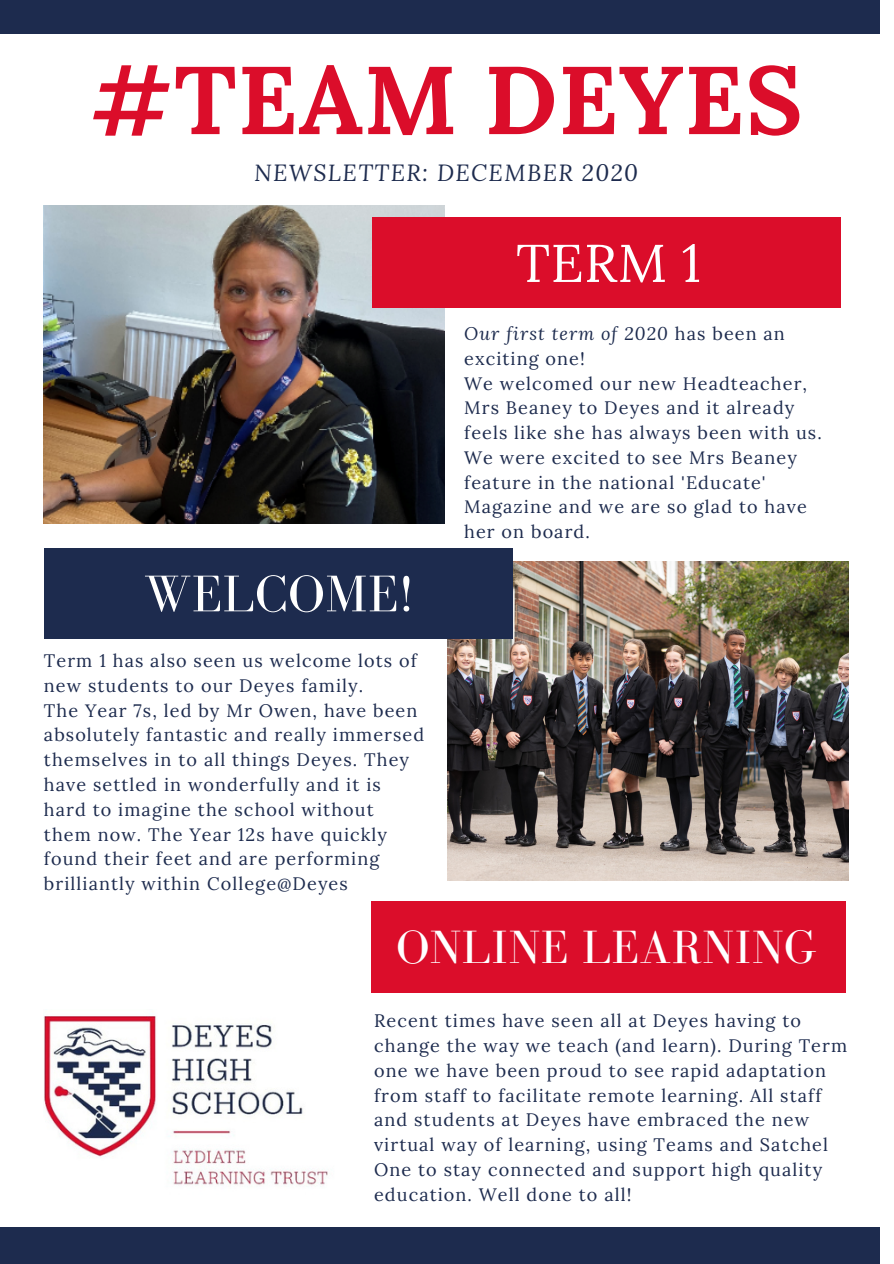
<style>
.page{position:relative;width:894px;height:1264px;background:#fff}
.page>*{position:absolute;margin:0;border:0;box-sizing:border-box;transform-origin:0 0}
.t1{font:700 96px "Lora";letter-spacing:.01em;color:#db0d2a}
.t2{font:52.95px "Bodoni FLF";letter-spacing:.01em;color:#fff}
.t3{font:52.95px "Lora";color:#fff}
.t4{font:48px "Bodoni FLF";letter-spacing:.01em;color:#fff}
.t5{font:italic 23.25px "Lora";letter-spacing:.06em;color:#1d2b4e}
.t6{font:18px/24.8px "Lora";letter-spacing:.06em;color:#1d2b4e}
.s1{font-style:italic}
</style>
<div class="page">
<div style="left:0;top:1227px;width:878px;height:36px;background:#1d2b4e"></div>
<div style="left:0;top:0;width:878px;height:33px;background:#1d2b4e"></div>
<img style="left:44px;top:205px;width:401px;height:319px">
<img style="left:447px;top:562px;width:401px;height:318px">
<img style="left:44px;top:1016px;width:284px;height:171px">
<div style="left:372px;top:218px;width:468px;height:90px;background:#db0d2a"></div>
<div style="left:44px;top:548px;width:468px;height:90px;background:#1d2b4e"></div>
<div style="left:371px;top:901px;width:474px;height:91px;background:#db0d2a"></div>
<p class="t1" style="left:89px;top:37px;width:714px">#TEAM DEYES</p>
<p class="t5" style="left:254px;top:156px;width:385px">NEWSLETTER: DECEMBER 2020</p>
<p class="t3" style="left:516px;top:229px;width:186px">TERM 1</p>
<p class="t2" style="left:143px;top:565px;width:271px">WELCOME!</p>
<p class="t6" style="left:44px;top:648px;width:374px">Term 1 has also seen us welcome lots of new students to our Deyes family.</p>
<p class="t6" style="left:44px;top:697px;width:382px">The Year 7s, led by Mr Owen, have been absolutely fantastic and really immersed themselves in to all things Deyes. They have settled in wonderfully and it is hard to imagine the school without them now. The Year 12s have quickly found their feet and are performing brilliantly within College@Deyes</p>
<p class="t6" style="left:464px;top:321px;width:322px"><span class="s1">Our first term of 2020</span> has been an exciting one!</p>
<p class="t6" style="left:464px;top:370px;width:359px">We welcomed our new Headteacher,<br>Mrs Beaney to Deyes and it already feels like she has always been with us.<br>We were excited to see Mrs Beaney feature in the national 'Educate'<br>Magazine and we are so glad to have her on board.</p>
<p class="t4" style="left:396px;top:921px;width:421px">ONLINE LEARNING</p>
<p class="t6" style="left:374px;top:1008px;width:474px">Recent times have seen all at Deyes having to change the way we teach (and learn). During Term one we have been proud to see rapid adaptation from staff to facilitate remote learning. All staff and students at Deyes have embraced the new virtual way of learning, using Teams and Satchel One to stay connected and support high quality education. Well done to all!</p>
</div>
